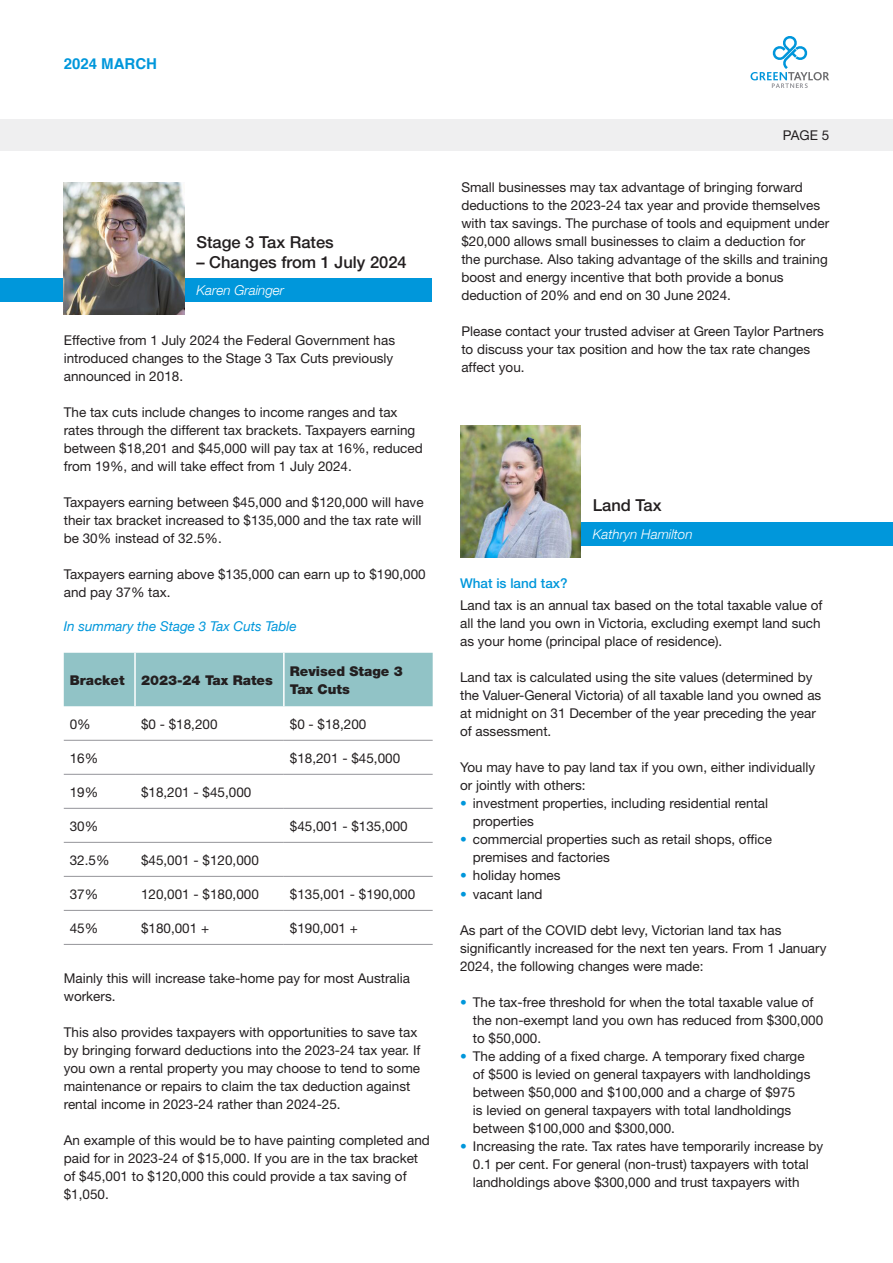
<style>
.page{position:relative;width:893px;height:1263px;background:#fff}
.page>*{position:absolute;margin:0;border:0;box-sizing:border-box;transform-origin:0 0}
.t1{font:500 16.5px "Helvetica Neue";color:#231f20}
.t2{font:700 15px "Helvetica";color:#0097db}
.t3{font:13.5px/18px "Helvetica Neue";color:#231f20}
.t4{font:900 13.5px/18px "Helvetica Neue";color:#231f20}
.t5{font:italic 13.5px "Helvetica Neue";color:#0097db}
.t6{font:italic 300 13.5px "Helvetica Neue";color:#fff}
.t7{font:500 13.5px "Helvetica Neue";color:#0097db}
.s1{color:#0097db}
</style>
<div class="page">
<div style="left:0;top:119px;width:893px;height:31px;background:#efeff0"></div>
<svg style="left:750px;top:36px;width:79px;height:52px"></svg>
<div style="left:0;top:279px;width:432px;height:23px;background:#0097db"></div>
<div style="left:461px;top:522px;width:431px;height:23px;background:#0097db"></div>
<img style="left:64px;top:182px;width:120px;height:132px">
<img style="left:460px;top:425px;width:121px;height:133px">
<div style="left:64px;top:653px;width:369px;height:53px;background:#91c3c6"></div>
<hr style="left:64px;top:740px;width:71px;height:1px;background:#949499">
<hr style="left:135px;top:740px;width:149px;height:1px;background:#949499">
<hr style="left:284px;top:740px;width:149px;height:1px;background:#949499">
<hr style="left:64px;top:774px;width:71px;height:1px;background:#949499">
<hr style="left:135px;top:774px;width:149px;height:1px;background:#949499">
<hr style="left:284px;top:774px;width:149px;height:1px;background:#949499">
<hr style="left:64px;top:808px;width:71px;height:1px;background:#949499">
<hr style="left:135px;top:808px;width:149px;height:1px;background:#949499">
<hr style="left:284px;top:808px;width:149px;height:1px;background:#949499">
<hr style="left:64px;top:842px;width:71px;height:1px;background:#949499">
<hr style="left:135px;top:842px;width:149px;height:1px;background:#949499">
<hr style="left:284px;top:842px;width:149px;height:1px;background:#949499">
<hr style="left:64px;top:876px;width:71px;height:1px;background:#949499">
<hr style="left:135px;top:876px;width:149px;height:1px;background:#949499">
<hr style="left:284px;top:876px;width:149px;height:1px;background:#949499">
<hr style="left:64px;top:910px;width:71px;height:1px;background:#949499">
<hr style="left:135px;top:910px;width:149px;height:1px;background:#949499">
<hr style="left:284px;top:910px;width:149px;height:1px;background:#949499">
<hr style="left:64px;top:944px;width:71px;height:1px;background:#949499">
<hr style="left:135px;top:944px;width:149px;height:1px;background:#949499">
<hr style="left:284px;top:944px;width:149px;height:1px;background:#949499">
<hr style="left:134px;top:653px;width:2px;height:53px;background:#fff">
<hr style="left:283px;top:653px;width:2px;height:53px;background:#fff">
<p class="t2" style="left:64px;top:52px;width:95px">2024 MARCH</p>
<p class="t1" style="left:196px;top:232px;width:139px">Stage 3 Tax Rates</p>
<p class="t1" style="left:196px;top:252px;width:212px">– Changes from 1 July 2024</p>
<p class="t6" style="left:196px;top:282px;width:89px">Karen Grainger</p>
<p class="t3" style="left:64px;top:331px;width:333px">Effective from 1 July 2024 the Federal Government has introduced changes to the Stage 3 Tax Cuts previously announced in 2018.</p>
<p class="t3" style="left:64px;top:403px;width:360px">The tax cuts include changes to income ranges and tax rates through the different tax brackets. Taxpayers earning between $18,201 and $45,000 will pay tax at 16%, reduced from 19%, and will take effect from 1 July 2024.</p>
<p class="t3" style="left:64px;top:493px;width:361px">Taxpayers earning between $45,000 and $120,000 will have their tax bracket increased to $135,000 and the tax rate will be 30% instead of 32.5%.</p>
<p class="t3" style="left:64px;top:565px;width:363px">Taxpayers earning above $135,000 can earn up to $190,000 and pay 37% tax.</p>
<p class="t5" style="left:64px;top:618px;width:235px">In summary the Stage 3 Tax Cuts Table</p>
<p class="t4" style="left:70px;top:671px;width:56px">Bracket</p>
<p class="t4" style="left:141px;top:671px;width:133px">2023-24 Tax Rates</p>
<p class="t4" style="left:290px;top:662px;width:115px">Revised Stage 3<br>Tax Cuts</p>
<p class="t3" style="left:70px;top:715px;width:23px">0%</p>
<p class="t3" style="left:141px;top:715px;width:78px">$0 - $18,200</p>
<p class="t3" style="left:290px;top:715px;width:78px">$0 - $18,200</p>
<p class="t3" style="left:70px;top:749px;width:30px">16%</p>
<p class="t3" style="left:290px;top:749px;width:112px">$18,201 - $45,000</p>
<p class="t3" style="left:70px;top:783px;width:30px">19%</p>
<p class="t3" style="left:141px;top:783px;width:112px">$18,201 - $45,000</p>
<p class="t3" style="left:70px;top:817px;width:30px">30%</p>
<p class="t3" style="left:290px;top:817px;width:119px">$45,001 - $135,000</p>
<p class="t3" style="left:70px;top:851px;width:41px">32.5%</p>
<p class="t3" style="left:141px;top:851px;width:119px">$45,001 - $120,000</p>
<p class="t3" style="left:70px;top:885px;width:30px">37%</p>
<p class="t3" style="left:141px;top:885px;width:119px">120,001 - $180,000</p>
<p class="t3" style="left:290px;top:885px;width:127px">$135,001 - $190,000</p>
<p class="t3" style="left:70px;top:919px;width:30px">45%</p>
<p class="t3" style="left:141px;top:919px;width:70px">$180,001 +</p>
<p class="t3" style="left:290px;top:919px;width:70px">$190,001 +</p>
<p class="t3" style="left:64px;top:968px;width:348px">Mainly this will increase take-home pay for most Australia workers.</p>
<p class="t3" style="left:64px;top:1022px;width:358px">This also provides taxpayers with opportunities to save tax by bringing forward deductions into the 2023-24 tax year. If you own a rental property you may choose to tend to some maintenance or repairs to claim the tax deduction against rental income in 2023-24 rather than 2024-25.</p>
<p class="t3" style="left:64px;top:1130px;width:368px">An example of this would be to have painting completed and paid for in 2023-24 of $15,000. If you are in the tax bracket of $45,001 to $120,000 this could provide a tax saving of $1,050.</p>
<p class="t3" style="left:783px;top:126px;width:48px">PAGE 5</p>
<p class="t3" style="left:461px;top:178px;width:369px">Small businesses may tax advantage of bringing forward deductions to the 2023-24 tax year and provide themselves with tax savings. The purchase of tools and equipment under $20,000 allows small businesses to claim a deduction for<br>the purchase. Also taking advantage of the skills and training boost and energy incentive that both provide a bonus deduction of 20% and end on 30 June 2024.</p>
<p class="t3" style="left:461px;top:322px;width:364px">Please contact your trusted adviser at Green Taylor Partners to discuss your tax position and how the tax rate changes affect you.</p>
<p class="t1" style="left:593px;top:495px;width:70px">Land Tax</p>
<p class="t6" style="left:593px;top:526px;width:102px">Kathryn Hamilton</p>
<p class="t7" style="left:460px;top:575px;width:109px">What is land tax?</p>
<p class="t3" style="left:460px;top:596px;width:364px">Land tax is an annual tax based on the total taxable value of all the land you own in Victoria, excluding exempt land such as your home (principal place of residence).</p>
<p class="t3" style="left:460px;top:668px;width:363px">Land tax is calculated using the site values (determined by the Valuer-General Victoria) of all taxable land you owned as at midnight on 31 December of the year preceding the year of assessment.</p>
<p class="t3" style="left:460px;top:758px;width:357px">You may have to pay land tax if you own, either individually or jointly with others:</p>
<p class="t3" style="left:473px;top:794px;width:297px;text-indent:-13px"><span class="s1">•</span> investment properties, including residential rental properties</p>
<p class="t3" style="left:473px;top:830px;width:301px;text-indent:-13px"><span class="s1">•</span> commercial properties such as retail shops, office premises and factories</p>
<p class="t3" style="left:460px;top:866px;width:102px"><span class="s1">•</span> holiday homes</p>
<p class="t3" style="left:460px;top:884px;width:84px"><span class="s1">•</span> vacant land</p>
<p class="t3" style="left:460px;top:920px;width:368px">As part of the COVID debt levy, Victorian land tax has significantly increased for the next ten years. From 1 January<br>2024, the following changes were made:</p>
<p class="t3" style="left:473px;top:992px;width:352px;text-indent:-13px"><span class="s1">•</span> The tax-free threshold for when the total taxable value of the non-exempt land you own has reduced from $300,000 to $50,000.</p>
<p class="t3" style="left:473px;top:1046px;width:339px;text-indent:-13px"><span class="s1">•</span> The adding of a fixed charge. A temporary fixed charge of $500 is levied on general taxpayers with landholdings between $50,000 and $100,000 and a charge of $975<br>is levied on general taxpayers with total landholdings between $100,000 and $300,000.</p>
<p class="t3" style="left:473px;top:1136px;width:352px;text-indent:-13px"><span class="s1">•</span> Increasing the rate. Tax rates have temporarily increase by<br>0.1 per cent. For general (non-trust) taxpayers with total landholdings above $300,000 and trust taxpayers with</p>
</div>
